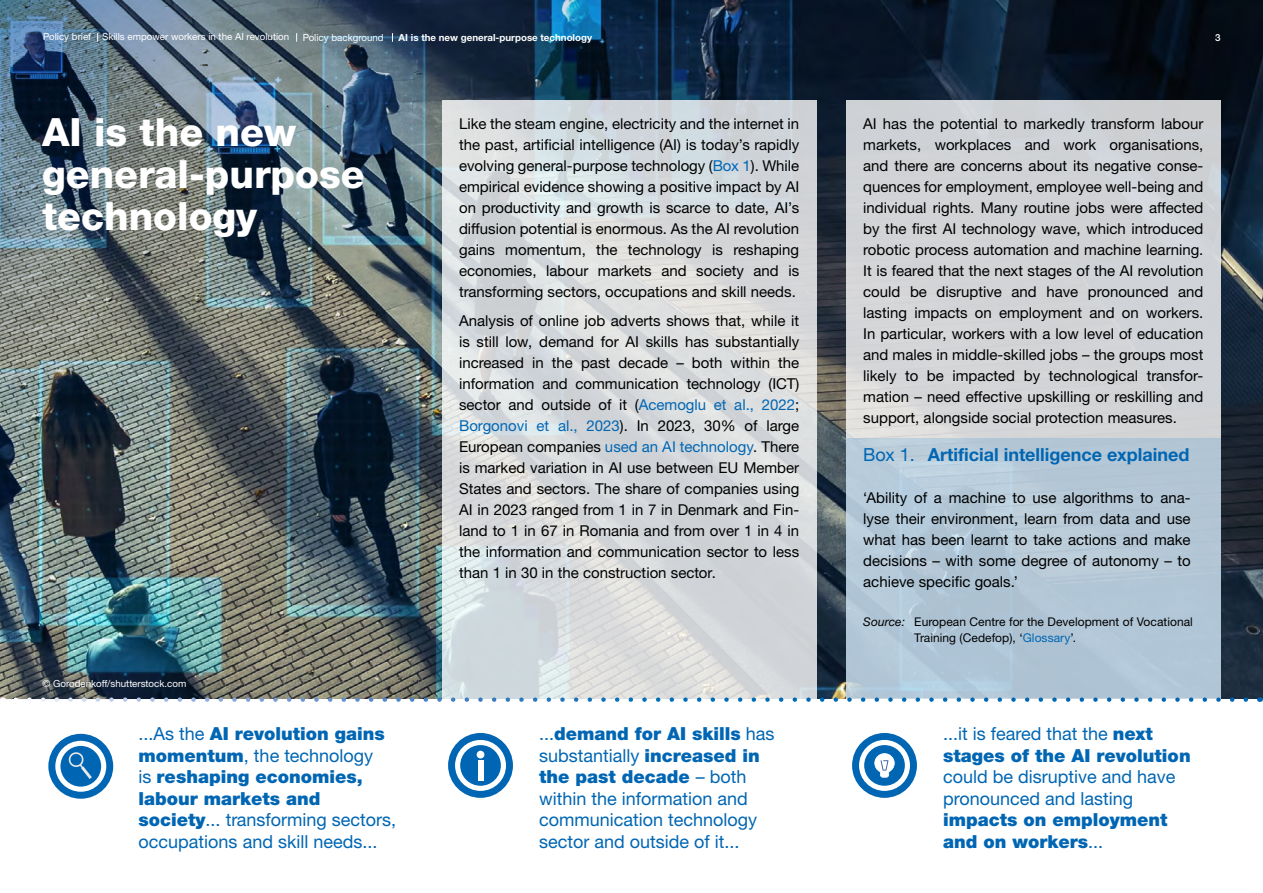
<style>
.page{position:relative;width:1263px;height:893px;background:#fff}
.page>*{position:absolute;margin:0;border:0;box-sizing:border-box;transform-origin:0 0}
.t1{font:800 39px/42px "Helvetica Neue LTW1 G";color:#fff}
.t2{font:18px/21.6px "Helvetica Neue LTW1 G";color:#0066b3}
.t3{font:900 18px/21.6px "Helvetica Neue LTW1 G";color:#0066b3}
.t4{font:700 18px "Helvetica Neue LTW1 G";color:#0066b3}
.t5{font:15px/21px "Helvetica Neue LTW1 G";color:#000;text-align:justify}
.t6{font:12px/16.5px "Helvetica Neue LTW1 G";letter-spacing:.005em;color:#000}
.t7{font:9.75px "Helvetica Neue LTW1 G";color:#fff}
.t8{font:700 9.75px "Helvetica Neue LTW1 G";color:#fff}
.t9{font:500 9.75px "Helvetica Neue LTW1 G";color:#fff}
.s1{color:#0066b3}
.s2{font-weight:400}
.s3{font-style:italic}
.s4{font-weight:900}
</style>
<div class="page">
<svg style="left:48px;top:734px;width:65px;height:65px"></svg>
<img style="left:0;top:0;width:1260px;height:699px">
<svg style="left:448px;top:733px;width:65px;height:65px"></svg>
<div style="left:460px;top:745px;width:41px;height:41px;background:#0066b3;border-radius:50%"></div>
<div style="left:477px;top:751px;width:7px;height:7px;background:#fff;border-radius:50%"></div>
<div style="left:478px;top:761px;width:5px;height:20px;background:#fff"></div>
<svg style="left:442px;top:100px;width:374px;height:597px;background:#d7dbdd"></svg>
<div style="left:846px;top:100px;width:374px;height:599px;background:#d1d3d6"></div>
<img style="left:16px;top:697px;width:1236px;height:5px">
<svg style="left:852px;top:733px;width:65px;height:65px"></svg>
<div style="left:846px;top:438px;width:374px;height:259px;background:#b2c6d6"></div>
<p class="t7" style="left:43px;top:31px;width:248px">Policy brief Skills empower workers in the AI revolution</p>
<p class="t7" style="left:303px;top:31px;width:82px">Policy background</p>
<p class="t8" style="left:399px;top:31px;width:195px">AI is the new general-purpose technology</p>
<p class="t9" style="left:1215px;top:32px;width:7px">3</p>
<h1 class="t1" style="left:42px;top:111px;width:324px">AI is the new general-purpose technology</h1>
<p class="t5" style="left:459px;top:113px;width:342px">Like the steam engine, electricity and the internet in the past, artificial intelligence (AI) is today’s rapidly evolving general-purpose technology (<span class="s1">Box 1</span>). While empirical evidence showing a positive impact by AI on productivity and growth is scarce to date, AI’s diffusion potential is enormous. As the AI revolution gains momentum, the technology is reshaping economies, labour markets and society and is transforming sectors, occupations and skill needs.</p>
<p class="t5" style="left:459px;top:310px;width:342px">Analysis of online job adverts shows that, while it is still low, demand for AI skills has substantially increased in the past decade – both within the information and communication technology (ICT) sector and outside of it (<span class="s1">Acemoglu et al., 2022</span>; <span class="s1">Borgonovi et al., 2023</span>). In 2023, 30% of large European companies <span class="s1">used an AI technology</span>. There is marked variation in AI use between EU Member States and sectors. The share of companies using AI in 2023 ranged from 1 in 7 in Denmark and Fin&shy;land to 1 in 67 in Romania and from over 1 in 4 in the information and communication sector to less than 1 in 30 in the construction sector.</p>
<p class="t7" style="left:43px;top:678px;width:145px">© Gorodenkoff/shutterstock.com</p>
<p class="t5" style="left:863px;top:113px;width:342px">AI has the potential to markedly transform labour markets, workplaces and work organisations, and there are concerns about its negative conse&shy;quences for employment, employee well-being and individual rights. Many routine jobs were affected by the first AI technology wave, which introduced robotic process automation and machine learning.<br>It is feared that the next stages of the AI revolution could be disruptive and have pronounced and lasting impacts on employment and on workers.<br>In particular, workers with a low level of education and males in middle-skilled jobs – the groups most likely to be impacted by technological transfor&shy;mation – need effective upskilling or reskilling and support, alongside social protection measures.</p>
<p class="t4" style="left:863px;top:443px;width:328px"><span class="s2">Box 1.</span> Artificial intelligence explained</p>
<p class="t5" style="left:863px;top:487px;width:329px">‘Ability of a machine to use algorithms to ana&shy;lyse their environment, learn from data and use what has been learnt to take actions and make decisions – with some degree of autonomy – to achieve specific goals.’</p>
<p class="t6" style="left:914px;top:613px;width:280px;text-indent:-51px"><span class="s3">Source:</span> European Centre for the Development of Vocational<br>Training (Cedefop), ‘<span class="s1">Glossary</span>’.</p>
<p class="t2" style="left:139px;top:723px;width:259px">...As the <span class="s4">AI revolution gains momentum</span>, the technology<br>is <span class="s4">reshaping economies, labour markets and society</span>... transforming sectors, occupations and skill needs...</p>
<p class="t3" style="left:943px;top:723px;width:249px"><span class="s2">...it is feared that the</span> next stages of the AI revolution</p>
<p class="t2" style="left:539px;top:723px;width:237px">...<span class="s4">demand for AI skills</span> has substantially <span class="s4">increased in the past decade</span> – both within the information and communication technology sector and outside of it...</p>
<p class="t2" style="left:943px;top:766px;width:234px">could be disruptive and have pronounced and lasting</p>
<p class="t3" style="left:943px;top:809px;width:226px">impacts on employment and on workers<span class="s2">...</span></p>
</div>
